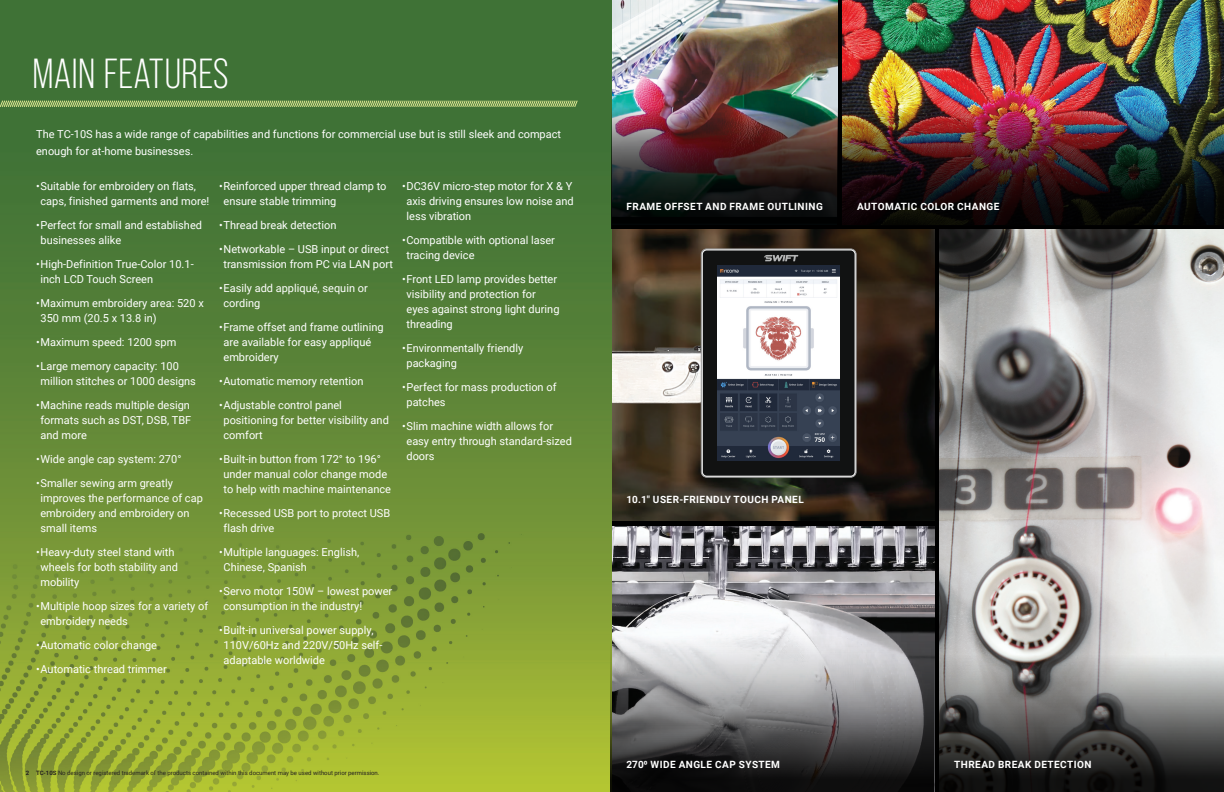
<style>
.page{position:relative;width:1224px;height:792px;background:#fff}
.page>*{position:absolute;margin:0;border:0;box-sizing:border-box;transform-origin:0 0}
.Page_Title{font:42px "Bebas Neue Pro";letter-spacing:.01em;color:#fff}
.t1{font:11px/15px "Roboto";color:#fff}
.t2{font:700 10px "Roboto";letter-spacing:.045em;color:#fff}
.t3{font:6px "Roboto";color:#231f20}
.t4{font:700 6px "Roboto";color:#231f20}
.s1{font-weight:700}
</style>
<div class="page">
<img style="left:0;top:0;width:612px;height:792px">
<svg style="left:0;top:100px;width:578px;height:8px;background:#81a35c"></svg>
<img style="left:613px;top:0;width:225px;height:106px">
<img style="left:613px;top:229px;width:321px;height:292px">
<img style="left:940px;top:229px;width:284px;height:425px">
<img style="left:612px;top:527px;width:322px;height:107px">
<svg style="left:611px;top:634px;width:323px;height:158px;background:#737374"></svg>
<svg style="left:939px;top:654px;width:285px;height:138px;background:#5b5b5a"></svg>
<img style="left:612px;top:106px;width:226px;height:123px">
<img style="left:843px;top:0;width:381px;height:107px">
<img style="left:838px;top:107px;width:386px;height:122px">
<img style="left:612px;top:336px;width:89px;height:82px">
<svg style="left:701px;top:249px;width:155px;height:228px"></svg>
<p class="Page_Title" style="left:32px;top:50px;width:198px">MAIN FEATURES</p>
<p class="t1" style="left:36px;top:125px;width:527px;line-height:17px">The TC-10S has a wide range of capabilities and functions for commercial use but is still sleek and compact enough for at-home businesses.</p>
<p class="t1" style="left:40px;top:178px;width:170px;text-indent:-4px">•Suitable for embroidery on flats, caps, finished garments and more!</p>
<p class="t1" style="left:40px;top:217px;width:163px;text-indent:-4px">•Perfect for small and established businesses alike</p>
<p class="t1" style="left:40px;top:256px;width:155px;text-indent:-4px">•High-Definition True-Color 10.1- inch LCD Touch Screen</p>
<p class="t1" style="left:40px;top:295px;width:165px;text-indent:-4px">•Maximum embroidery area: 520 x<br>350 mm (20.5 x 13.8 in)</p>
<p class="t1" style="left:36px;top:334px;width:142px">•Maximum speed: 1200 spm</p>
<p class="t1" style="left:40px;top:358px;width:157px;text-indent:-4px">•Large memory capacity: 100 million stitches or 1000 designs</p>
<p class="t1" style="left:40px;top:397px;width:152px;text-indent:-4px">•Machine reads multiple design formats such as DST, DSB, TBF and more</p>
<p class="t1" style="left:36px;top:451px;width:147px">•Wide angle cap system: 270°</p>
<p class="t1" style="left:40px;top:475px;width:164px;text-indent:-4px">•Smaller sewing arm greatly improves the performance of cap embroidery and embroidery on small items</p>
<p class="t1" style="left:40px;top:544px;width:139px;text-indent:-4px">•Heavy-duty steel stand with wheels for both stability and mobility</p>
<p class="t1" style="left:40px;top:598px;width:169px;text-indent:-4px">•Multiple hoop sizes for a variety of embroidery needs</p>
<p class="t1" style="left:36px;top:637px;width:123px">•Automatic color change</p>
<p class="t1" style="left:36px;top:661px;width:132px">•Automatic thread trimmer</p>
<p class="t1" style="left:224px;top:178px;width:165px;text-indent:-4px">•Reinforced upper thread clamp to ensure stable trimming</p>
<p class="t1" style="left:219px;top:217px;width:119px">•Thread break detection</p>
<p class="t1" style="left:219px;top:241px;width:176px;text-align:center">•Networkable – USB input or direct transmission from PC via LAN port</p>
<p class="t1" style="left:224px;top:280px;width:146px;text-indent:-4px">•Easily add appliqué, sequin or cording</p>
<p class="t1" style="left:224px;top:319px;width:162px;text-indent:-4px">•Frame offset and frame outlining are available for easy appliqué embroidery</p>
<p class="t1" style="left:219px;top:373px;width:146px">•Automatic memory retention</p>
<p class="t1" style="left:224px;top:397px;width:167px;text-indent:-4px">•Adjustable control panel positioning for better visibility and comfort</p>
<p class="t1" style="left:224px;top:451px;width:169px;text-indent:-4px">•Built-in button from 172° to 196° under manual color change mode to help with machine maintenance</p>
<p class="t1" style="left:224px;top:505px;width:168px;text-indent:-4px">•Recessed USB port to protect USB flash drive</p>
<p class="t1" style="left:224px;top:544px;width:137px;text-indent:-4px">•Multiple languages: English,<br>Chinese, Spanish</p>
<p class="t1" style="left:224px;top:583px;width:170px;text-indent:-4px">•Servo motor 150W – lowest power consumption in the industry!</p>
<p class="t1" style="left:224px;top:622px;width:160px;text-indent:-4px">•Built-in universal power supply,<br>110V/60Hz and 220V/50Hz self&shy;adaptable worldwide</p>
<p class="t1" style="left:407px;top:178px;width:169px;text-align:justify;text-indent:-4px">•DC36V micro-step motor for X &amp; Y axis driving ensures low noise and less vibration</p>
<p class="t1" style="left:407px;top:232px;width:150px;text-indent:-4px">•Compatible with optional laser tracing device</p>
<p class="t1" style="left:407px;top:271px;width:155px;text-indent:-4px">•Front LED lamp provides better visibility and protection for eyes against strong light during threading</p>
<p class="t1" style="left:407px;top:340px;width:118px;text-indent:-4px">•Environmentally friendly packaging</p>
<p class="t1" style="left:407px;top:379px;width:152px;text-indent:-4px">•Perfect for mass production of patches</p>
<p class="t1" style="left:407px;top:418px;width:167px;text-indent:-4px">•Slim machine width allows for easy entry through standard-sized doors</p>
<p class="t4" style="left:26px;top:768px;width:5px">2</p>
<p class="t3" style="left:36px;top:768px;width:345px"><span class="s1">TC-10S</span> No design or registered trademark of the products contained within this document may be used without prior permission.</p>
<p class="t2" style="left:627px;top:200px;width:198px">FRAME OFFSET AND FRAME OUTLINING</p>
<p class="t2" style="left:857px;top:200px;width:144px">AUTOMATIC COLOR CHANGE</p>
<p class="t2" style="left:626px;top:492px;width:179px">10.1" USER-FRIENDLY TOUCH PANEL</p>
<p class="t2" style="left:626px;top:758px;width:155px">2700 WIDE ANGLE CAP SYSTEM</p>
<p class="t2" style="left:954px;top:758px;width:139px">THREAD BREAK DETECTION</p>
</div>
